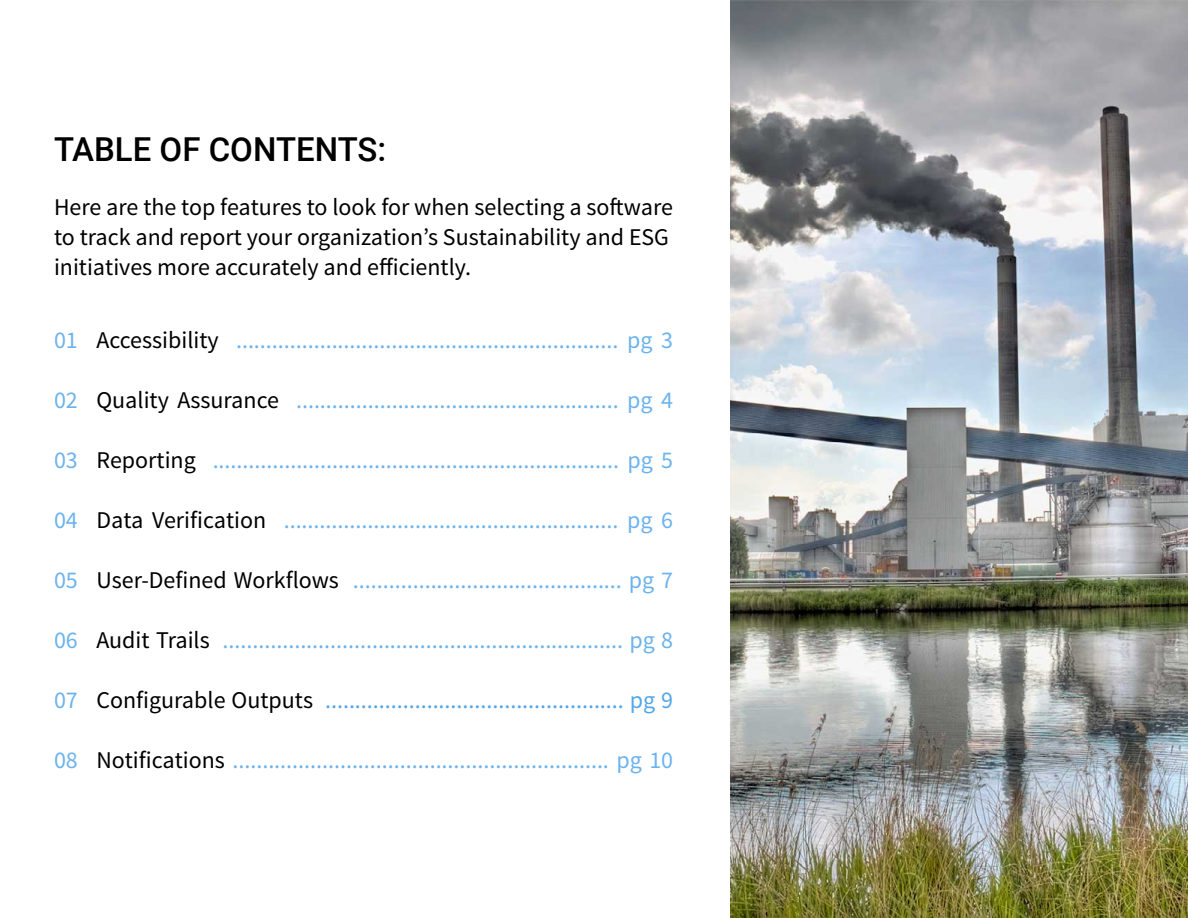
<style>
.page{position:relative;width:1188px;height:918px;background:#fff}
.page>*{position:absolute;margin:0;border:0;box-sizing:border-box;transform-origin:0 0}
.t1{font:500 33px "Roboto";color:#000}
.t2{font:24px "Source Sans Pro";color:#6cb3ed}
.t3{font:24px/30px "Source Sans Pro";color:#000}
.t4{font:24px "Source Sans Pro";color:#52a6ea}
.s1{color:#000}
</style>
<div class="page">
<img style="left:730px;top:0;width:458px;height:918px">
<h1 class="t1" style="left:54px;top:126px;width:334px">TABLE OF CONTENTS:</h1>
<p class="t3" style="left:54px;top:192px;width:621px">Here are the top features to look for when selecting a software to track and report your organization’s Sustainability and ESG initiatives more accurately and efficiently.</p>
<p class="t2" style="left:54px;top:325px;width:25px">01</p>
<p class="t2" style="left:54px;top:385px;width:25px">02</p>
<p class="t2" style="left:54px;top:445px;width:25px">03</p>
<p class="t2" style="left:54px;top:505px;width:25px">04</p>
<p class="t2" style="left:54px;top:565px;width:25px">05</p>
<p class="t2" style="left:54px;top:625px;width:25px">06</p>
<p class="t2" style="left:54px;top:685px;width:25px">07</p>
<p class="t2" style="left:54px;top:745px;width:25px">08</p>
<p class="t2" style="left:96px;top:325px;width:578px"><span class="s1">Accessibility</span> ................................................................ pg 3</p>
<p class="t2" style="left:96px;top:385px;width:578px"><span class="s1">Quality Assurance</span> ...................................................... pg 4</p>
<p class="t2" style="left:96px;top:445px;width:578px"><span class="s1">Reporting</span> .................................................................... pg 5</p>
<p class="t2" style="left:96px;top:505px;width:578px"><span class="s1">Data Verification</span> ........................................................ pg 6</p>
<p class="t2" style="left:96px;top:565px;width:578px"><span class="s1">User-Defined Workflows</span> ............................................. pg 7</p>
<p class="t2" style="left:96px;top:625px;width:578px"><span class="s1">Audit Trails</span> ................................................................... pg 8</p>
<p class="t4" style="left:96px;top:685px;width:578px"><span class="s1">Configurable Outputs</span> .................................................. pg 9</p>
<p class="t2" style="left:96px;top:745px;width:578px"><span class="s1">Notifications</span> ............................................................... pg 10</p>
</div>
